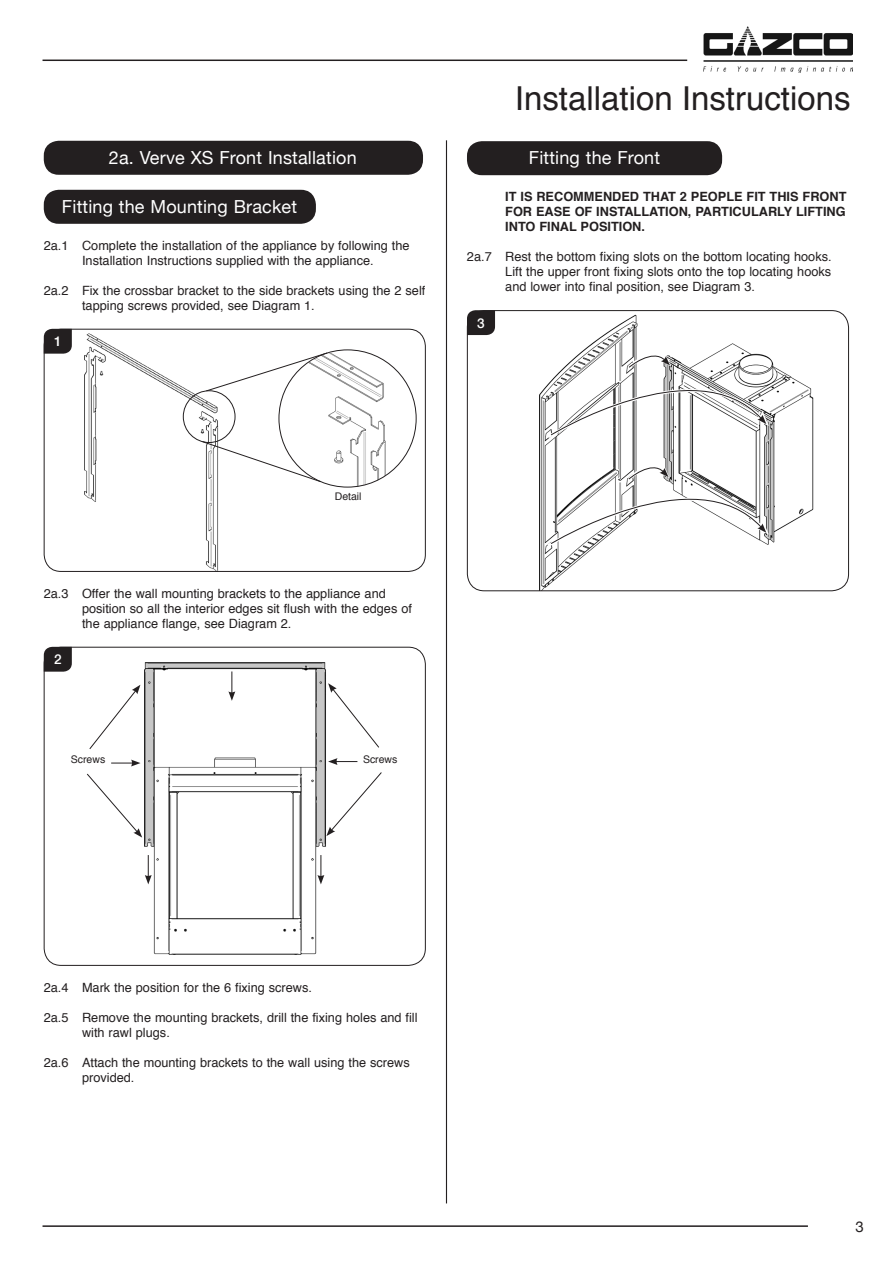
<style>
.page{position:relative;width:893px;height:1263px;background:#fff}
.page>*{position:absolute;margin:0;border:0;box-sizing:border-box;transform-origin:0 0}
.t1{font:33px "Helvetica";color:#231f20}
.t2{font:18px "Helvetica Neue";letter-spacing:.01em;color:#fff}
.t3{font:15px "Helvetica Neue";color:#231f20}
.t4{font:500 13.5px "Helvetica Neue";color:#fff}
.Body_copy{font:12.75px/15px "Helvetica";color:#231f20}
.Body_copy-2{font:700 12.75px/15px "Helvetica";color:#231f20;text-align:justify}
.t5{font:10.5px "Helvetica";color:#231f20}
</style>
<div class="page">
<hr style="left:43px;top:1225px;width:765px;height:2px;background:#231f20">
<hr style="left:446px;top:140px;width:1px;height:1063px;background:#231f20">
<hr style="left:43px;top:60px;width:644px;height:1px;background:#231f20">
<img style="left:704px;top:27px;width:149px;height:45px">
<div style="left:44px;top:141px;width:379px;height:34px;background:#231f20;border-radius:15px"></div>
<div style="left:44px;top:190px;width:272px;height:34px;background:#231f20;border-radius:15px"></div>
<img style="left:85px;top:333px;width:148px;height:237px">
<div style="left:44px;top:329px;width:382px;height:243px;border:1px solid #231f20;border-radius:17px"></div>
<svg style="left:44px;top:329px;width:28px;height:25px"></svg>
<img style="left:322px;top:353px;width:86px;height:134px">
<div style="left:183px;top:390px;width:52px;height:53px;border:1px solid #231f20;border-radius:50%"></div>
<svg style="left:205px;top:352px;width:123px;height:40px"></svg>
<svg style="left:202px;top:441px;width:120px;height:42px"></svg>
<img style="left:144px;top:662px;width:182px;height:293px">
<div style="left:44px;top:647px;width:382px;height:319px;border:1px solid #231f20;border-radius:17px"></div>
<svg style="left:44px;top:647px;width:28px;height:25px"></svg>
<svg style="left:328px;top:683px;width:51px;height:65px"></svg>
<svg style="left:89px;top:685px;width:51px;height:64px"></svg>
<svg style="left:326px;top:772px;width:56px;height:64px"></svg>
<svg style="left:87px;top:773px;width:55px;height:64px"></svg>
<svg style="left:328px;top:758px;width:29px;height:7px"></svg>
<svg style="left:111px;top:760px;width:29px;height:6px"></svg>
<svg style="left:317px;top:855px;width:7px;height:29px"></svg>
<svg style="left:145px;top:855px;width:7px;height:29px"></svg>
<svg style="left:228px;top:671px;width:7px;height:30px"></svg>
<div style="left:467px;top:141px;width:255px;height:34px;background:#231f20;border-radius:15px"></div>
<img style="left:539px;top:314px;width:275px;height:275px">
<div style="left:467px;top:310px;width:382px;height:281px;border:1px solid #231f20;border-radius:17px"></div>
<svg style="left:467px;top:310px;width:28px;height:25px"></svg>
<svg style="left:545px;top:346px;width:224px;height:94px"></svg>
<svg style="left:545px;top:455px;width:224px;height:93px"></svg>
<p class="t2" style="left:109px;top:142px;width:249px">2a. Verve XS Front Installation</p>
<p class="t2" style="left:62px;top:191px;width:237px">Fitting the Mounting Bracket</p>
<p class="Body_copy" style="left:44px;top:238px;width:367px;text-align:center">2a.1 Complete the installation of the appliance by following the<br>Installation Instructions supplied with the appliance.</p>
<p class="Body_copy" style="left:82px;top:283px;width:345px;text-indent:-38px">2a.2 Fix the crossbar bracket to the side brackets using the 2 self tapping screws provided, see Diagram 1.</p>
<p class="t4" style="left:54px;top:331px;width:9px">1</p>
<p class="t1" style="left:515px;top:73px;width:337px">Installation Instructions</p>
<p class="t2" style="left:529px;top:143px;width:133px">Fitting the Front</p>
<p class="Body_copy-2" style="left:505px;top:189px;width:343px">IT IS RECOMMENDED THAT 2 PEOPLE FIT THIS FRONT FOR EASE OF INSTALLATION, PARTICULARLY LIFTING INTO FINAL POSITION.</p>
<p class="Body_copy" style="left:505px;top:250px;width:328px;text-align:justify;text-indent:-38px">2a.7 Rest the bottom fixing slots on the bottom locating hooks.<br>Lift the upper front fixing slots onto the top locating hooks and lower into final position, see Diagram 3.</p>
<p class="t4" style="left:477px;top:312px;width:9px">3</p>
<p class="t5" style="left:335px;top:488px;width:28px">Detail</p>
<p class="Body_copy" style="left:82px;top:586px;width:331px;text-indent:-38px">2a.3 Offer the wall mounting brackets to the appliance and position so all the interior edges sit flush with the edges of the appliance flange, see Diagram 2.</p>
<p class="t4" style="left:54px;top:649px;width:9px">2</p>
<p class="t5" style="left:71px;top:751px;width:36px">Screws</p>
<p class="t5" style="left:363px;top:751px;width:36px">Screws</p>
<p class="Body_copy" style="left:44px;top:980px;width:270px">2a.4 Mark the position for the 6 fixing screws.</p>
<p class="Body_copy" style="left:82px;top:1010px;width:337px;text-indent:-38px">2a.5 Remove the mounting brackets, drill the fixing holes and fill with rawl plugs.</p>
<p class="Body_copy" style="left:82px;top:1055px;width:329px;text-indent:-38px">2a.6 Attach the mounting brackets to the wall using the screws provided.</p>
<p class="t3" style="left:855px;top:1214px;width:10px">3</p>
</div>
